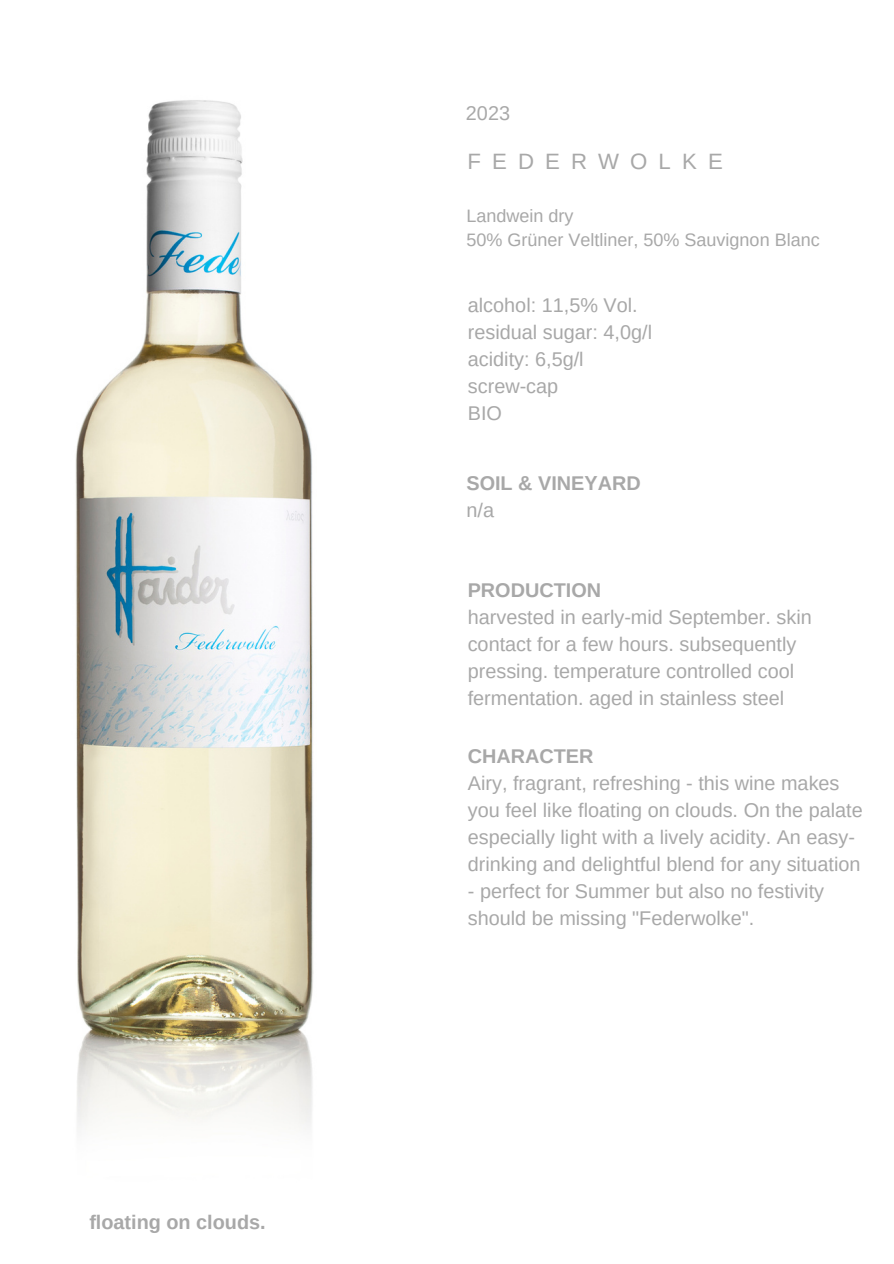
<style>
.page{position:relative;width:894px;height:1264px;background:#fff}
.page>*{position:absolute;margin:0;border:0;box-sizing:border-box;transform-origin:0 0}
.t1{font:22.2px "Arimo";letter-spacing:.5em;color:#a8a8a8}
.t2{font:19.8px/27px "Arimo";color:#a8a8a8}
.t3{font:700 19.8px "Arimo";color:#a8a8a8}
.t4{font:18px "Arimo";color:#a8a8a8}
</style>
<div class="page">
<img style="left:75px;top:100px;width:239px;height:1030px">
<p class="t3" style="left:89px;top:1210px;width:178px">floating on clouds.</p>
<p class="t2" style="left:466px;top:100px;width:46px">2023</p>
<p class="t1" style="left:467px;top:149px;width:257px">FEDERWOLKE</p>
<p class="t4" style="left:466px;top:205px;width:109px">Landwein dry</p>
<p class="t4" style="left:466px;top:230px;width:354px">50% Grüner Veltliner, 50% Sauvignon Blanc</p>
<p class="t2" style="left:467px;top:291px;width:171px">alcohol: 11,5% Vol.</p>
<p class="t2" style="left:467px;top:318px;width:186px">residual sugar: 4,0g/l</p>
<p class="t2" style="left:467px;top:345px;width:117px">acidity: 6,5g/l</p>
<p class="t2" style="left:467px;top:372px;width:92px">screw-cap</p>
<p class="t2" style="left:467px;top:399px;width:36px">BIO</p>
<p class="t3" style="left:466px;top:471px;width:176px">SOIL &amp; VINEYARD</p>
<p class="t2" style="left:466px;top:496px;width:29px">n/a</p>
<p class="t3" style="left:467px;top:579px;width:135px">PRODUCTION</p>
<p class="t2" style="left:467px;top:603px;width:345px">harvested in early-mid September. skin contact for a few hours. subsequently pressing. temperature controlled cool fermentation. aged in stainless steel</p>
<p class="t3" style="left:467px;top:745px;width:127px">CHARACTER</p>
<p class="t2" style="left:467px;top:769px;width:396px">Airy, fragrant, refreshing - this wine makes you feel like floating on clouds. On the palate especially light with a lively acidity. An easy&shy;drinking and delightful blend for any situation</p>
<p class="t2" style="left:467px;top:877px;width:357px">- perfect for Summer but also no festivity should be missing "Federwolke".</p>
</div>
